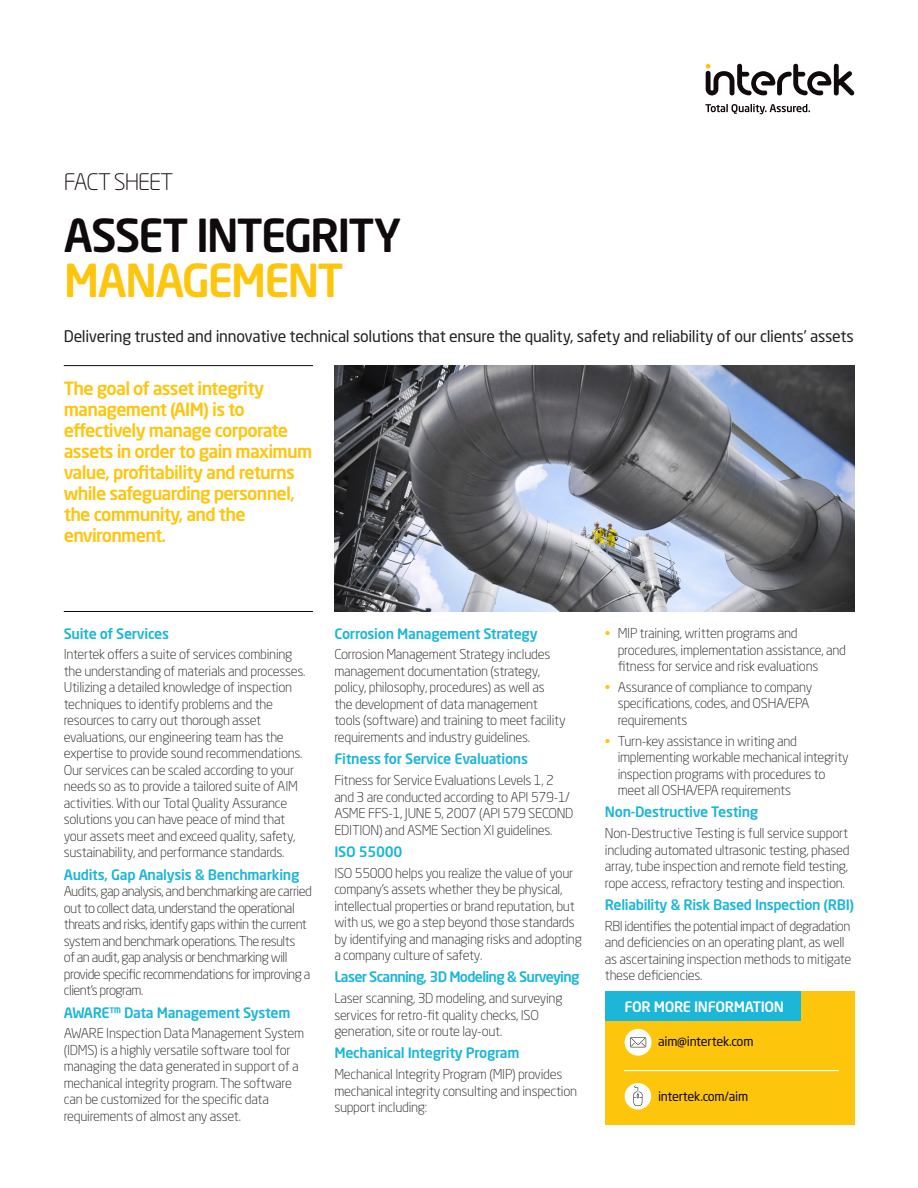
<style>
.page{position:relative;width:918px;height:1188px;background:#fff}
.page>*{position:absolute;margin:0;border:0;box-sizing:border-box;transform-origin:0 0}
.Paragraph_Style_1{font:500 45px/45px "Neo Sans Std";letter-spacing:-.05em;color:#110a0c}
.Paragraph_Style_1-2{font:300 22.5px "Neo Sans Std";letter-spacing:-.05em;color:#110a0c}
.Introduction_Paragra{font:500 18px/21px "Neo Sans Std";letter-spacing:-.04em;color:#fec50d}
.Paragraph_Style_1-3{font:15.9px "Neo Sans Std";letter-spacing:-.02em;color:#231f20}
.Body_Text{font:500 14.25px "Neo Sans Std";letter-spacing:-.02em;color:#1cb6d8}
.Body_Text-2{font:500 14.25px "Neo Sans Std";letter-spacing:-.05em;color:#1cb6d8}
.Subheading{font:500 14.25px "Neo Sans Std";letter-spacing:-.02em;color:#1cb6d8}
.More_Information{font:500 14.25px "Neo Sans Std";letter-spacing:-.02em;color:#fff}
.Body_Text-3{font:300 13.5px/16.5px "Neo Sans Std";letter-spacing:-.02em;color:#231f20}
.Bullet_Text{font:300 13.5px/16.5px "Neo Sans Std";letter-spacing:-.02em;color:#231f20}
.Body_Text-4{font:300 13.5px/16.5px "Neo Sans Std";letter-spacing:-.04em;color:#231f20}
.Contact_Details{font:12.75px "Neo Sans Std";letter-spacing:-.02em;color:#110a0c}
.s1{color:#fec50d}
</style>
<div class="page">
<svg style="left:705px;top:104px;width:105px;height:10px"></svg>
<svg style="left:706px;top:64px;width:148px;height:31px"></svg>
<div style="left:605px;top:991px;width:249px;height:134px;background:#fec50d"></div>
<div style="left:605px;top:991px;width:196px;height:30px;background:#1cb6d8"></div>
<div style="left:625px;top:1029px;width:27px;height:27px;background:#fff;border-radius:50%"></div>
<svg style="left:630px;top:1037px;width:16px;height:10px"></svg>
<div style="left:625px;top:1083px;width:26px;height:27px;background:#fff;border-radius:50%"></div>
<svg style="left:633px;top:1086px;width:9px;height:20px"></svg>
<hr style="left:624px;top:1070px;width:215px;height:1px;background:#fff">
<hr style="left:64px;top:365px;width:249px;height:1px;background:#110a0c">
<img style="left:334px;top:365px;width:520px;height:247px">
<hr style="left:64px;top:611px;width:249px;height:1px;background:#110a0c">
<p class="Paragraph_Style_1-2" style="left:64px;top:169px;width:111px">FACT SHEET</p>
<p class="Paragraph_Style_1" style="left:64px;top:212px;width:339px">ASSET INTEGRITY<br><span class="s1">MANAGEMENT</span></p>
<p class="Paragraph_Style_1-3" style="left:64px;top:327px;width:792px">Delivering trusted and innovative technical solutions that ensure the quality, safety and reliability of our clients’ assets</p>
<p class="Introduction_Paragra" style="left:64px;top:377px;width:250px">The goal of asset integrity management (AIM) is to effectively manage corporate assets in order to gain maximum value, profitability and returns while safeguarding personnel, the community, and the environment.</p>
<p class="Body_Text" style="left:64px;top:624px;width:107px">Suite of Services</p>
<p class="Body_Text-3" style="left:64px;top:646px;width:243px">Intertek offers a suite of services combining the understanding of materials and processes.<br>Utilizing a detailed knowledge of inspection techniques to identify problems and the resources to carry out thorough asset evaluations, our engineering team has the expertise to provide sound recommendations.<br>Our services can be scaled according to your needs so as to provide a tailored suite of AIM activities. With our Total Quality Assurance solutions you can have peace of mind that your assets meet and exceed quality, safety, sustainability, and performance standards.</p>
<p class="Subheading" style="left:64px;top:866px;width:237px">Audits, Gap Analysis &amp; Benchmarking</p>
<p class="Body_Text-4" style="left:64px;top:883px;width:250px">Audits, gap analysis, and benchmarking are carried out to collect data, understand the operational threats and risks, identify gaps within the current system and benchmark operations. The results<br>of an audit, gap analysis or benchmarking will provide specific recommendations for improving a client’s program.</p>
<p class="Body_Text" style="left:64px;top:1003px;width:228px">AWARE™ Data Management System</p>
<p class="Body_Text-3" style="left:64px;top:1025px;width:242px">AWARE Inspection Data Management System (IDMS) is a highly versatile software tool for managing the data generated in support of a mechanical integrity program. The software can be customized for the specific data requirements of almost any asset.</p>
<p class="Body_Text" style="left:334px;top:624px;width:205px">Corrosion Management Strategy</p>
<p class="Body_Text-3" style="left:334px;top:646px;width:233px">Corrosion Management Strategy includes management documentation (strategy, policy, philosophy, procedures) as well as the development of data management tools (software) and training to meet facility requirements and industry guidelines.</p>
<p class="Body_Text" style="left:334px;top:750px;width:195px">Fitness for Service Evaluations</p>
<p class="Body_Text-3" style="left:334px;top:772px;width:241px">Fitness for Service Evaluations Levels 1, 2 and 3 are conducted according to API 579-1/ ASME FFS-1, JUNE 5, 2007 (API 579 SECOND EDITION) and ASME Section XI guidelines.</p>
<p class="Body_Text" style="left:334px;top:843px;width:70px">ISO 55000</p>
<p class="Body_Text-3" style="left:334px;top:864px;width:249px">ISO 55000 helps you realize the value of your company’s assets whether they be physical, intellectual properties or brand reputation, but with us, we go a step beyond those standards by identifying and managing risks and adopting a company culture of safety.</p>
<p class="Body_Text-2" style="left:334px;top:968px;width:247px">Laser Scanning, 3D Modeling &amp; Surveying</p>
<p class="Body_Text-3" style="left:334px;top:990px;width:230px">Laser scanning, 3D modeling, and surveying services for retro-fit quality checks, ISO generation, site or route lay-out.</p>
<p class="Body_Text" style="left:334px;top:1044px;width:187px">Mechanical Integrity Program</p>
<p class="Body_Text-3" style="left:334px;top:1066px;width:244px">Mechanical Integrity Program (MIP) provides mechanical integrity consulting and inspection support including:</p>
<p class="Bullet_Text" style="left:618px;top:625px;width:230px;text-indent:-13px"><span class="s1">•</span> MIP training, written programs and procedures, implementation assistance, and fitness for service and risk evaluations</p>
<p class="Bullet_Text" style="left:618px;top:679px;width:196px;text-indent:-13px"><span class="s1">•</span> Assurance of compliance to company specifications, codes, and OSHA/EPA requirements</p>
<p class="Bullet_Text" style="left:618px;top:732px;width:233px;text-indent:-13px"><span class="s1">•</span> Turn-key assistance in writing and implementing workable mechanical integrity inspection programs with procedures to meet all OSHA/EPA requirements</p>
<p class="Body_Text" style="left:605px;top:803px;width:155px">Non-Destructive Testing</p>
<p class="Body_Text-3" style="left:605px;top:825px;width:246px">Non-Destructive Testing is full service support including automated ultrasonic testing, phased array, tube inspection and remote field testing, rope access, refractory testing and inspection.</p>
<p class="Body_Text" style="left:605px;top:896px;width:251px">Reliability &amp; Risk Based Inspection (RBI)</p>
<p class="Body_Text-3" style="left:605px;top:917px;width:248px">RBI identifies the potential impact of degradation and deficiencies on an operating plant, as well as ascertaining inspection methods to mitigate these deficiencies.</p>
<p class="More_Information" style="left:624px;top:998px;width:161px">FOR MORE INFORMATION</p>
<p class="Contact_Details" style="left:658px;top:1033px;width:97px">aim@intertek.com</p>
<p class="Contact_Details" style="left:658px;top:1089px;width:92px">intertek.com/aim</p>
</div>
